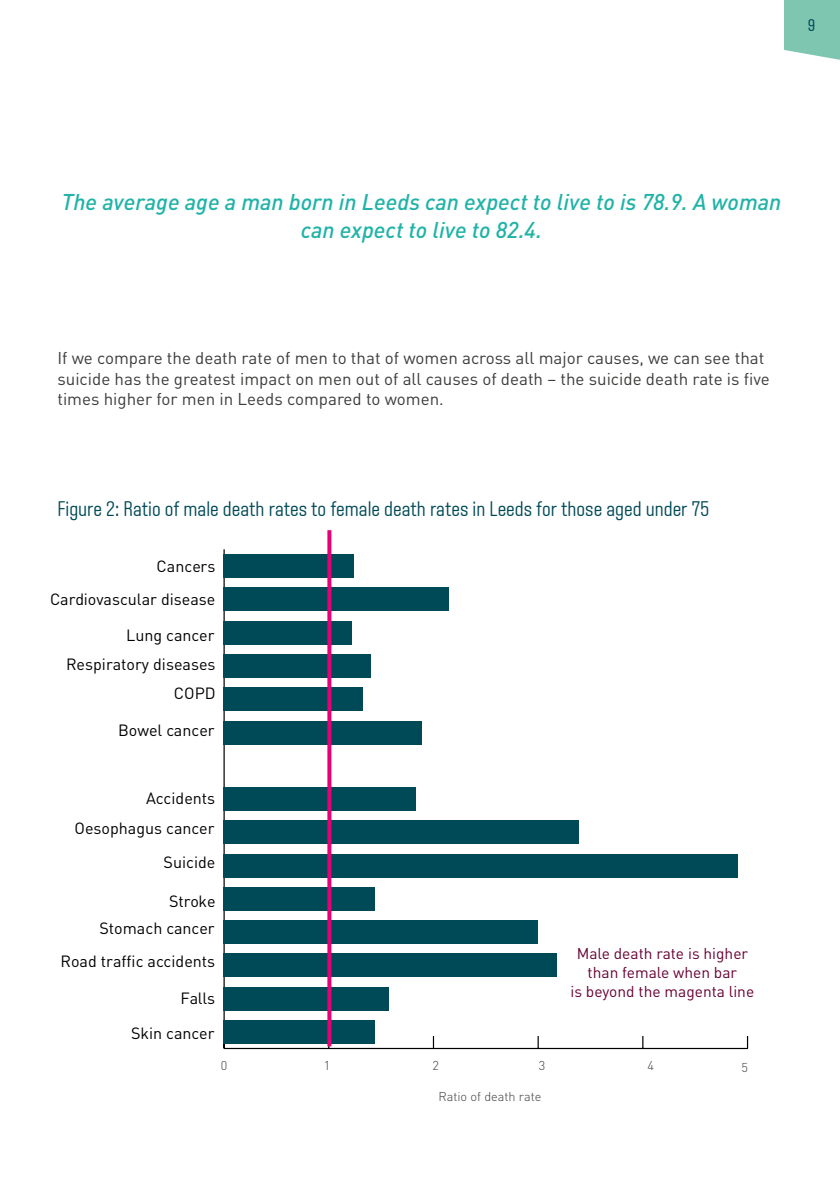
<style>
.page{position:relative;width:840px;height:1191px;background:#fff}
.page>*{position:absolute;margin:0;border:0;box-sizing:border-box;transform-origin:0 0}
.t1{font:italic 500 22.6px/27px "DIN";color:#21b3a8;text-align:center}
.t2{font:300 21.2px "Aveny TLBU";color:#004a57}
.t3{font:17px/20.2px "DIN";color:#3c3c3b}
.t4{font:17px "Aveny TLBU";color:#004a57}
.t5{font:16px/29px "DIN";color:#000;text-align:right}
.t6{font:15.6px/18.6px "DIN";color:#670034;text-align:center}
.t7{font:300 12.6px "DIN";color:#3c3c3b}
</style>
<div class="page">
<svg style="left:784px;top:0;width:55px;height:60px;background:#8acab7"></svg>
<hr style="left:224px;top:1047px;width:523px;height:2px;background:#000">
<svg style="left:432px;top:1036px;width:2px;height:12px"></svg>
<svg style="left:537px;top:1036px;width:1px;height:12px"></svg>
<svg style="left:642px;top:1036px;width:1px;height:12px"></svg>
<svg style="left:746px;top:1036px;width:1px;height:12px"></svg>
<hr style="left:223px;top:549px;width:1px;height:499px;background:#000">
<div style="left:223px;top:1020px;width:152px;height:24px;background:#004a57"></div>
<div style="left:223px;top:986px;width:166px;height:24px;background:#004a57"></div>
<div style="left:223px;top:953px;width:334px;height:24px;background:#004a57"></div>
<div style="left:223px;top:920px;width:315px;height:24px;background:#004a57"></div>
<div style="left:223px;top:887px;width:151px;height:24px;background:#004a57"></div>
<div style="left:223px;top:853px;width:514px;height:24px;background:#004a57"></div>
<div style="left:223px;top:820px;width:355px;height:24px;background:#004a57"></div>
<div style="left:223px;top:787px;width:193px;height:24px;background:#004a57"></div>
<div style="left:223px;top:720px;width:199px;height:24px;background:#004a57"></div>
<div style="left:223px;top:687px;width:140px;height:24px;background:#004a57"></div>
<div style="left:223px;top:654px;width:148px;height:24px;background:#004a57"></div>
<div style="left:223px;top:620px;width:129px;height:24px;background:#004a57"></div>
<div style="left:223px;top:587px;width:226px;height:24px;background:#004a57"></div>
<div style="left:223px;top:554px;width:131px;height:24px;background:#004a57"></div>
<svg style="left:327px;top:530px;width:4px;height:516px;background:#d70d78"></svg>
<p class="t4" style="left:807px;top:16px;width:9px">9</p>
<h1 class="t1" style="left:61px;top:188px;width:721px">The average age a man born in Leeds can expect to live to is 78.9. A woman can expect to live to 82.4.</h1>
<p class="t3" style="left:57px;top:348px;width:713px">If we compare the death rate of men to that of women across all major causes, we can see that suicide has the greatest impact on men out of all causes of death – the suicide death rate is five times higher for men in Leeds compared to women.</p>
<p class="t2" style="left:57px;top:497px;width:653px">Figure 2: Ratio of male death rates to female death rates in Leeds for those aged under 75</p>
<p class="t5" style="left:50px;top:549px;width:167px;line-height:33px">Cancers<br>Cardiovascular disease</p>
<p class="t5" style="left:66px;top:621px;width:151px">Lung cancer<br>Respiratory diseases<br>COPD</p>
<p class="t5" style="left:118px;top:716px;width:98px">Bowel cancer</p>
<p class="t5" style="left:75px;top:783px;width:142px;line-height:29.8px">Accidents<br>Oesophagus cancer</p>
<p class="t5" style="left:163px;top:847px;width:53px">Suicide</p>
<p class="t5" style="left:99px;top:887px;width:118px;line-height:27.4px">Stroke<br>Stomach cancer</p>
<p class="t5" style="left:60px;top:946px;width:156px">Road traffic accidents</p>
<p class="t5" style="left:131px;top:981px;width:86px;line-height:34.8px">Falls<br>Skin cancer</p>
<p class="t6" style="left:570px;top:944px;width:185px">Male death rate is higher than female when bar<br>is beyond the magenta line</p>
<p class="t7" style="left:221px;top:1057px;width:8px">0</p>
<p class="t7" style="left:323px;top:1057px;width:8px">1</p>
<p class="t7" style="left:432px;top:1057px;width:8px">2</p>
<p class="t7" style="left:538px;top:1057px;width:8px">3</p>
<p class="t7" style="left:647px;top:1057px;width:8px">4</p>
<p class="t7" style="left:741px;top:1059px;width:8px">5</p>
<p class="t7" style="left:438px;top:1088px;width:104px">Ratio of death rate</p>
</div>
